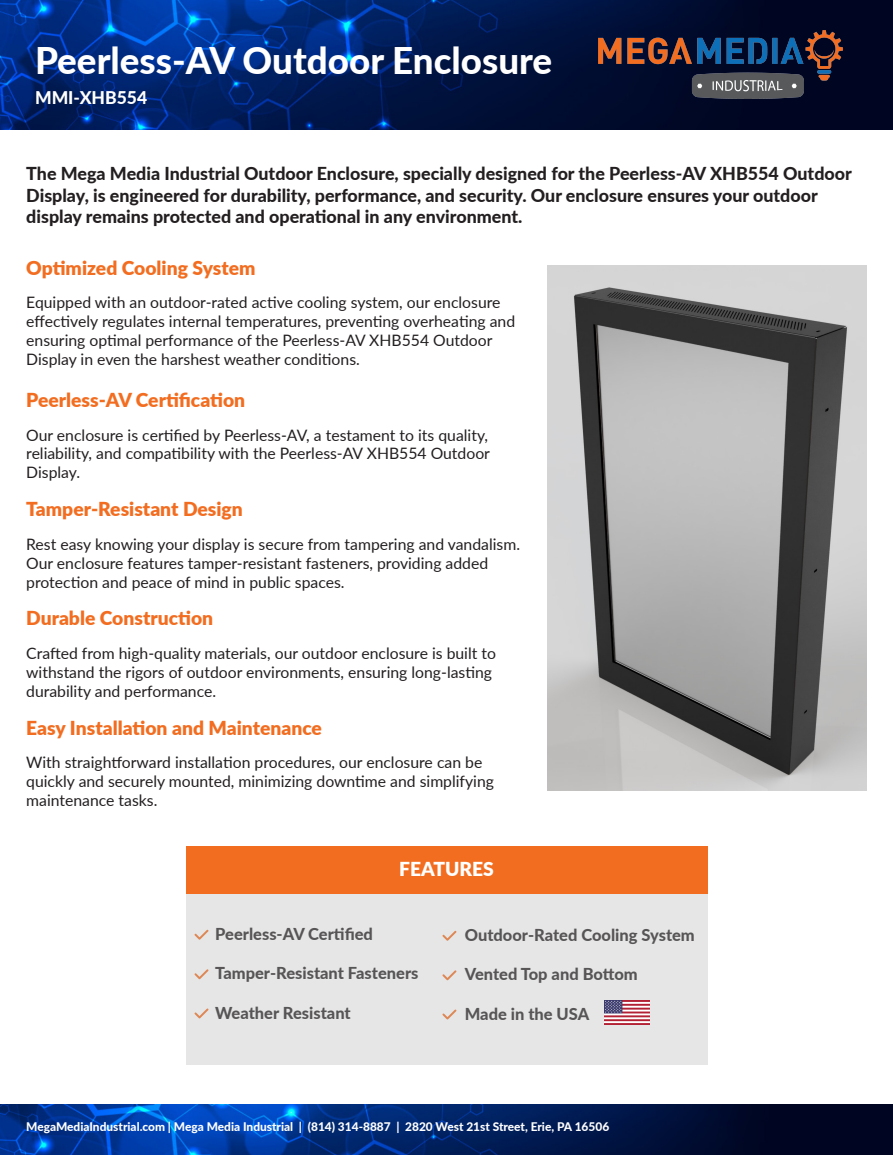
<style>
.page{position:relative;width:893px;height:1155px;background:#fff}
.page>*{position:absolute;margin:0;border:0;box-sizing:border-box;transform-origin:0 0}
.t1{font:800 36.75px "Lato";color:#fff}
.Paragraph_Style_1{font:900 19.25px "Lato";color:#f26d20}
.t2{font:900 19.25px "Lato";color:#fff}
.Paragraph_Style_1-2{font:800 17.85px/21.4px "Lato";color:#231f20}
.t3{font:800 17.5px "Lato";color:#fff}
.Paragraph_Style_1-3{font:800 16.45px "Lato";color:#231f20}
.Paragraph_Style_1-4{font:15.75px/18.9px "Lato";color:#231f20}
.t4{font:800 11.9px "Lato";color:#fff}
</style>
<div class="page">
<div style="left:186px;top:894px;width:521px;height:171px;background:#e6e6e6"></div>
<img style="left:0;top:1104px;width:892px;height:51px">
<img style="left:0;top:0;width:892px;height:130px">
<img style="left:547px;top:265px;width:319px;height:525px">
<img style="left:598px;top:31px;width:244px;height:68px">
<div style="left:186px;top:846px;width:521px;height:48px;background:#f26d20"></div>
<img style="left:605px;top:1001px;width:44px;height:23px">
<p class="t1" style="left:35px;top:33px;width:519px">Peerless-AV Outdoor Enclosure</p>
<p class="t3" style="left:35px;top:84px;width:114px">MMI-XHB554</p>
<p class="Paragraph_Style_1-2" style="left:26px;top:162px;width:827px">The Mega Media Industrial Outdoor Enclosure, specially designed for the Peerless-AV XHB554 Outdoor<br>Display, is engineered for durability, performance, and security. Our enclosure ensures your outdoor display remains protected and operational in any environment.</p>
<p class="Paragraph_Style_1" style="left:26px;top:253px;width:231px">Optimized Cooling System</p>
<p class="Paragraph_Style_1-4" style="left:26px;top:292px;width:490px">Equipped with an outdoor-rated active cooling system, our enclosure effectively regulates internal temperatures, preventing overheating and ensuring optimal performance of the Peerless-AV XHB554 Outdoor Display in even the harshest weather conditions.</p>
<p class="Paragraph_Style_1" style="left:26px;top:385px;width:220px">Peerless-AV Certification</p>
<p class="Paragraph_Style_1-4" style="left:26px;top:425px;width:465px;text-align:justify">Our enclosure is certified by Peerless-AV, a testament to its quality, reliability, and compatibility with the Peerless-AV XHB554 Outdoor Display.</p>
<p class="Paragraph_Style_1" style="left:26px;top:495px;width:218px">Tamper-Resistant Design</p>
<p class="Paragraph_Style_1-4" style="left:26px;top:534px;width:495px">Rest easy knowing your display is secure from tampering and vandalism.<br>Our enclosure features tamper-resistant fasteners, providing added protection and peace of mind in public spaces.</p>
<p class="Paragraph_Style_1" style="left:26px;top:604px;width:188px">Durable Construction</p>
<p class="Paragraph_Style_1-4" style="left:26px;top:643px;width:471px">Crafted from high-quality materials, our outdoor enclosure is built to withstand the rigors of outdoor environments, ensuring long-lasting durability and performance.</p>
<p class="Paragraph_Style_1" style="left:26px;top:713px;width:297px">Easy Installation and Maintenance</p>
<p class="Paragraph_Style_1-4" style="left:26px;top:752px;width:469px">With straightforward installation procedures, our enclosure can be quickly and securely mounted, minimizing downtime and simplifying maintenance tasks.</p>
<p class="t2" style="left:399px;top:855px;width:96px">FEATURES</p>
<p class="Paragraph_Style_1-3" style="left:215px;top:922px;width:159px">Peerless-AV Certified</p>
<p class="Paragraph_Style_1-3" style="left:215px;top:961px;width:205px">Tamper-Resistant Fasteners</p>
<p class="Paragraph_Style_1-3" style="left:215px;top:1001px;width:137px">Weather Resistant</p>
<p class="Paragraph_Style_1-3" style="left:465px;top:923px;width:231px">Outdoor-Rated Cooling System</p>
<p class="Paragraph_Style_1-3" style="left:465px;top:962px;width:174px">Vented Top and Bottom</p>
<p class="Paragraph_Style_1-3" style="left:465px;top:1002px;width:126px">Made in the USA</p>
<p class="t4" style="left:26px;top:1117px;width:584px">MegaMediaIndustrial.com | Mega Media Industrial | (814) 314-8887 | 2820 West 21st Street, Erie, PA 16506</p>
</div>
